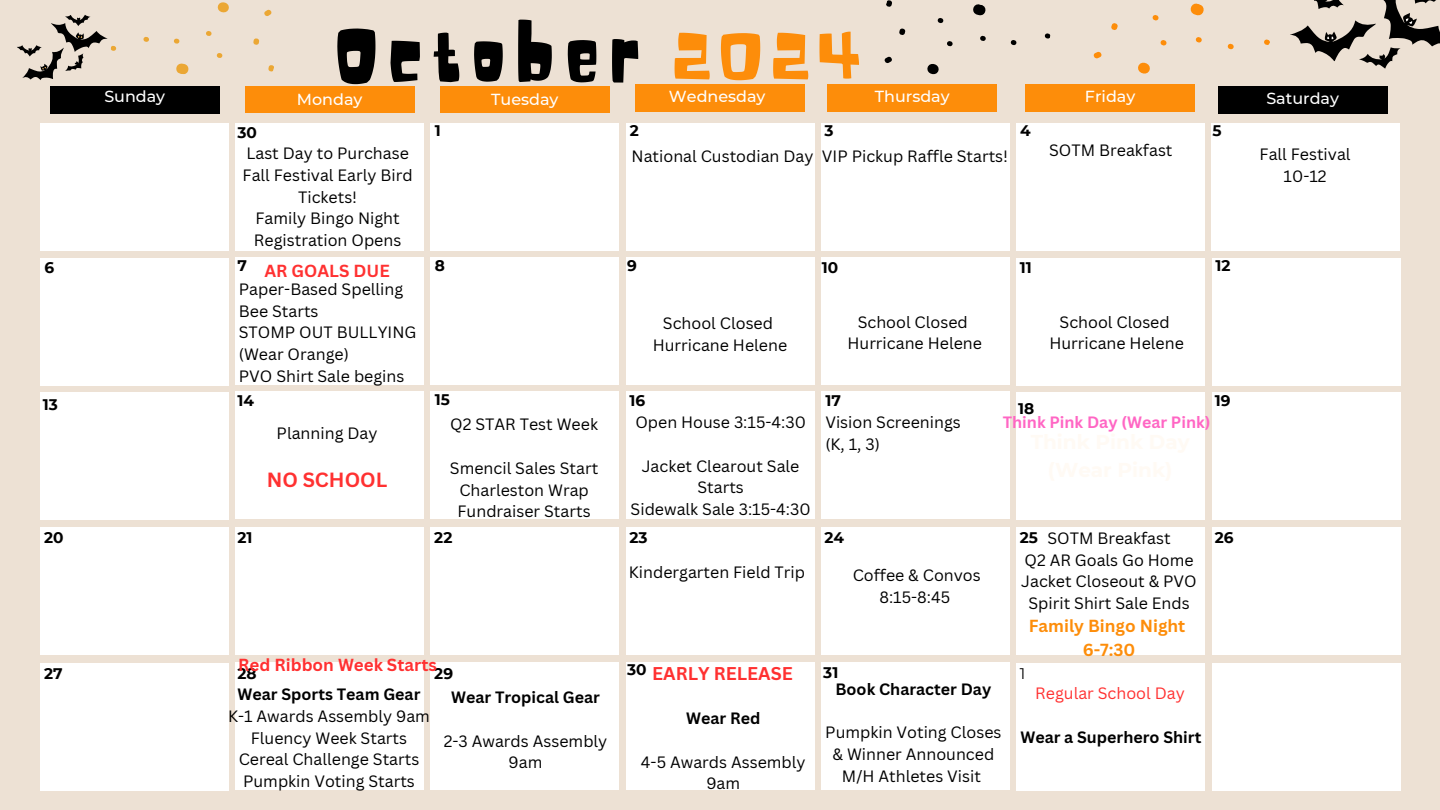
<style>
.page{position:relative;width:1440px;height:810px;background:#ede1d4}
.page>*{position:absolute;margin:0;border:0;box-sizing:border-box;transform-origin:0 0}
.t1{font:72.7px "Noot";letter-spacing:.115em;color:#000}
.t2{font:61.8px "Noot";color:#fd8d0a}
.t3{font:700 20px "Canva Sans";color:#ff3131}
.t4{font:700 18px "Canva Sans";color:#ff3131}
.t5{font:700 17px "Canva Sans";color:#ff3131}
.t6{font:700 17px "Canva Sans";color:#fd8d0a}
.t7{font:16px/21.8px "Canva Sans";color:#000;text-align:center}
.t8{font:700 16px "Canva Sans";color:#000}
.t9{font:700 16px "Canva Sans";color:#ff66c4}
.t10{font:16px "Canva Sans";color:#ff3131}
.t11{font:500 15.9px "Montserrat";color:#fff}
.t12{font:700 15.3px "Montserrat";color:#000}
.t13{font:15.3px "Montserrat";color:#000}
</style>
<div class="page">
<div style="left:51px;top:86px;width:169px;height:28px;background:#000"></div>
<div style="left:41px;top:123px;width:188px;height:127px;background:#fff"></div>
<div style="left:245px;top:86px;width:169px;height:27px;background:#fd8d0a"></div>
<div style="left:440px;top:86px;width:170px;height:27px;background:#fd8d0a"></div>
<div style="left:635px;top:85px;width:170px;height:27px;background:#fd8d0a"></div>
<div style="left:828px;top:85px;width:169px;height:27px;background:#fd8d0a"></div>
<div style="left:1026px;top:85px;width:169px;height:27px;background:#fd8d0a"></div>
<div style="left:1218px;top:86px;width:169px;height:28px;background:#000"></div>
<svg style="left:871px;top:0;width:183px;height:103px"></svg>
<svg style="left:1079px;top:3px;width:191px;height:82px"></svg>
<svg style="left:17px;top:2px;width:257px;height:89px"></svg>
<svg style="left:1290px;top:0;width:150px;height:69px"></svg>
<div style="left:41px;top:258px;width:188px;height:128px;background:#fff"></div>
<div style="left:41px;top:392px;width:188px;height:128px;background:#fff"></div>
<div style="left:41px;top:528px;width:188px;height:127px;background:#fff"></div>
<div style="left:41px;top:663px;width:188px;height:127px;background:#fff"></div>
<div style="left:236px;top:257px;width:188px;height:128px;background:#fff"></div>
<div style="left:236px;top:392px;width:188px;height:127px;background:#fff"></div>
<div style="left:236px;top:527px;width:188px;height:127px;background:#fff"></div>
<div style="left:236px;top:662px;width:188px;height:128px;background:#fff"></div>
<div style="left:626px;top:257px;width:188px;height:128px;background:#fff"></div>
<div style="left:626px;top:392px;width:188px;height:127px;background:#fff"></div>
<div style="left:626px;top:527px;width:188px;height:127px;background:#fff"></div>
<div style="left:626px;top:662px;width:188px;height:128px;background:#fff"></div>
<div style="left:431px;top:123px;width:188px;height:127px;background:#fff"></div>
<div style="left:431px;top:257px;width:188px;height:128px;background:#fff"></div>
<div style="left:431px;top:392px;width:188px;height:127px;background:#fff"></div>
<div style="left:431px;top:527px;width:188px;height:127px;background:#fff"></div>
<div style="left:431px;top:662px;width:188px;height:128px;background:#fff"></div>
<div style="left:821px;top:257px;width:188px;height:128px;background:#fff"></div>
<div style="left:821px;top:392px;width:188px;height:127px;background:#fff"></div>
<div style="left:821px;top:527px;width:188px;height:127px;background:#fff"></div>
<div style="left:821px;top:662px;width:188px;height:128px;background:#fff"></div>
<div style="left:626px;top:123px;width:188px;height:127px;background:#fff"></div>
<div style="left:821px;top:123px;width:188px;height:127px;background:#fff"></div>
<div style="left:1016px;top:123px;width:188px;height:127px;background:#fff"></div>
<div style="left:1016px;top:258px;width:188px;height:128px;background:#fff"></div>
<div style="left:1016px;top:392px;width:188px;height:128px;background:#fff"></div>
<div style="left:1016px;top:528px;width:188px;height:127px;background:#fff"></div>
<div style="left:1211px;top:123px;width:188px;height:127px;background:#fff"></div>
<div style="left:1212px;top:258px;width:189px;height:128px;background:#fff"></div>
<div style="left:1212px;top:392px;width:189px;height:128px;background:#fff"></div>
<div style="left:1212px;top:528px;width:189px;height:127px;background:#fff"></div>
<div style="left:1212px;top:663px;width:189px;height:127px;background:#fff"></div>
<div style="left:236px;top:123px;width:188px;height:127px;background:#fff"></div>
<div style="left:1016px;top:663px;width:188px;height:127px;background:#fff"></div>
<h6 class="t1" style="left:334px;top:12px;width:310px">October</h6>
<p class="t2" style="left:671px;top:19px;width:190px">2024</p>
<p class="t11" style="left:1085px;top:87px;width:52px">Friday</p>
<p class="t11" style="left:104px;top:87px;width:62px">Sunday</p>
<p class="t11" style="left:1266px;top:89px;width:74px">Saturday</p>
<p class="t11" style="left:669px;top:87px;width:98px">Wednesday</p>
<h3 class="t11" style="left:875px;top:87px;width:76px">Thursday</h3>
<h6 class="t11" style="left:297px;top:89px;width:67px">Monday</h6>
<p class="t11" style="left:491px;top:89px;width:69px">Tuesday</p>
<p class="t12" style="left:237px;top:123px;width:21px">30</p>
<p class="t7" style="left:243px;top:142px;width:172px">Last Day to Purchase<br>Fall Festival Early Bird<br>Tickets!</p>
<p class="t7" style="left:254px;top:207px;width:149px;text-align:left">Family Bingo Night<br>Registration Opens</p>
<h6 class="t12" style="left:435px;top:121px;width:8px">1</h6>
<p class="t12" style="left:630px;top:121px;width:11px">2</p>
<p class="t7" style="left:632px;top:145px;width:184px">National Custodian Day</p>
<p class="t12" style="left:825px;top:121px;width:11px">3</p>
<p class="t7" style="left:822px;top:145px;width:188px">VIP Pickup Raffle Starts!</p>
<p class="t12" style="left:1020px;top:121px;width:12px">4</p>
<p class="t7" style="left:1049px;top:139px;width:125px">SOTM Breakfast</p>
<p class="t12" style="left:1213px;top:121px;width:11px">5</p>
<p class="t7" style="left:1260px;top:143px;width:93px">Fall Festival</p>
<p class="t7" style="left:1284px;top:164px;width:45px">10-12</p>
<p class="t12" style="left:44px;top:258px;width:11px">6</p>
<h2 class="t12" style="left:237px;top:256px;width:11px">7</h2>
<p class="t5" style="left:264px;top:258px;width:127px">AR GOALS DUE</p>
<h6 class="t12" style="left:435px;top:257px;width:12px">8</h6>
<h5 class="t12" style="left:627px;top:256px;width:11px">9</h5>
<p class="t12" style="left:822px;top:258px;width:18px">10</p>
<p class="t12" style="left:1020px;top:258px;width:14px">11</p>
<h6 class="t12" style="left:1215px;top:256px;width:17px">12</h6>
<p class="t7" style="left:239px;top:278px;width:166px;text-align:left">Paper-Based Spelling<br>Bee Starts</p>
<p class="t7" style="left:239px;top:321px;width:179px;text-align:left">STOMP OUT BULLYING (Wear Orange)</p>
<p class="t7" style="left:239px;top:365px;width:167px">PVO Shirt Sale begins</p>
<p class="t7" style="left:663px;top:312px;width:112px">School Closed</p>
<p class="t7" style="left:653px;top:334px;width:136px">Hurricane Helene</p>
<p class="t7" style="left:858px;top:310px;width:112px">School Closed</p>
<p class="t7" style="left:847px;top:332px;width:136px">Hurricane Helene</p>
<p class="t7" style="left:1060px;top:310px;width:112px">School Closed</p>
<p class="t7" style="left:1049px;top:332px;width:136px">Hurricane Helene</p>
<p class="t12" style="left:43px;top:395px;width:17px">13</p>
<h6 class="t12" style="left:237px;top:391px;width:18px">14</h6>
<p class="t7" style="left:277px;top:422px;width:102px">Planning Day</p>
<p class="t3" style="left:267px;top:465px;width:122px">NO SCHOOL</p>
<p class="t12" style="left:435px;top:390px;width:17px">15</p>
<p class="t7" style="left:450px;top:413px;width:149px">Q2 STAR Test Week</p>
<p class="t7" style="left:450px;top:457px;width:150px">Smencil Sales Start</p>
<p class="t7" style="left:458px;top:479px;width:135px;text-align:left">Charleston Wrap<br>Fundraiser Starts</p>
<p class="t12" style="left:630px;top:391px;width:17px">16</p>
<p class="t7" style="left:635px;top:411px;width:172px">Open House 3:15-4:30</p>
<p class="t7" style="left:642px;top:455px;width:159px">Jacket Clearout Sale<br>Starts</p>
<p class="t7" style="left:631px;top:498px;width:182px">Sidewalk Sale 3:15-4:30</p>
<p class="t12" style="left:825px;top:391px;width:17px">17</p>
<p class="t7" style="left:825px;top:411px;width:137px">Vision Screenings</p>
<h3 class="t7" style="left:825px;top:433px;width:56px">(K, 1, 3)</h3>
<p class="t12" style="left:1215px;top:391px;width:17px">19</p>
<p class="t12" style="left:1018px;top:399px;width:18px">18</p>
<p class="t9" style="left:1003px;top:411px;width:209px">Think Pink Day (Wear Pink)</p>
<p class="t12" style="left:44px;top:528px;width:21px">20</p>
<h1 class="t12" style="left:44px;top:664px;width:20px">27</h1>
<h6 class="t12" style="left:237px;top:528px;width:17px">21</h6>
<p class="t12" style="left:434px;top:528px;width:20px">22</p>
<p class="t12" style="left:630px;top:528px;width:20px">23</p>
<p class="t7" style="left:629px;top:561px;width:178px">Kindergarten Field Trip</p>
<p class="t12" style="left:825px;top:528px;width:21px">24</p>
<p class="t7" style="left:853px;top:564px;width:130px">Coffee &amp; Convos</p>
<h6 class="t7" style="left:879px;top:586px;width:72px">8:15-8:45</h6>
<p class="t5" style="left:238px;top:653px;width:200px">Red Ribbon Week Starts</p>
<h6 class="t12" style="left:237px;top:664px;width:21px">28</h6>
<h6 class="t12" style="left:627px;top:661px;width:21px">30</h6>
<p class="t4" style="left:652px;top:660px;width:142px">EARLY RELEASE</p>
<p class="t12" style="left:434px;top:664px;width:20px">29</p>
<p class="t12" style="left:823px;top:663px;width:17px">31</p>
<p class="t12" style="left:1020px;top:528px;width:20px">25</p>
<h6 class="t7" style="left:1047px;top:527px;width:125px">SOTM Breakfast</h6>
<p class="t7" style="left:1024px;top:549px;width:171px">Q2 AR Goals Go Home</p>
<p class="t7" style="left:1021px;top:570px;width:177px">Jacket Closeout &amp; PVO<br>Spirit Shirt Sale Ends</p>
<p class="t6" style="left:1029px;top:614px;width:158px">Family Bingo Night</p>
<p class="t6" style="left:1083px;top:638px;width:54px">6-7:30</p>
<p class="t13" style="left:1020px;top:664px;width:7px">1</p>
<p class="t12" style="left:1215px;top:528px;width:20px">26</p>
<p class="t8" style="left:238px;top:683px;width:184px">Wear Sports Team Gear</p>
<p class="t7" style="left:228px;top:705px;width:203px">K-1 Awards Assembly 9am</p>
<p class="t7" style="left:251px;top:726px;width:158px">Fluency Week Starts</p>
<p class="t7" style="left:239px;top:748px;width:182px">Cereal Challenge Starts</p>
<p class="t7" style="left:243px;top:770px;width:173px">Pumpkin Voting Starts</p>
<p class="t8" style="left:451px;top:686px;width:150px">Wear Tropical Gear</p>
<p class="t7" style="left:444px;top:729px;width:165px">2-3 Awards Assembly<br>9am</p>
<p class="t8" style="left:686px;top:707px;width:76px">Wear Red</p>
<p class="t7" style="left:641px;top:751px;width:166px">4-5 Awards Assembly<br>9am</p>
<p class="t8" style="left:835px;top:678px;width:157px">Book Character Day</p>
<h4 class="t7" style="left:825px;top:721px;width:178px">Pumpkin Voting Closes &amp; Winner Announced</h4>
<p class="t7" style="left:842px;top:765px;width:141px">M/H Athletes Visit</p>
<h6 class="t10" style="left:1035px;top:681px;width:151px">Regular School Day</h6>
<p class="t8" style="left:1020px;top:726px;width:182px">Wear a Superhero Shirt</p>
</div>
